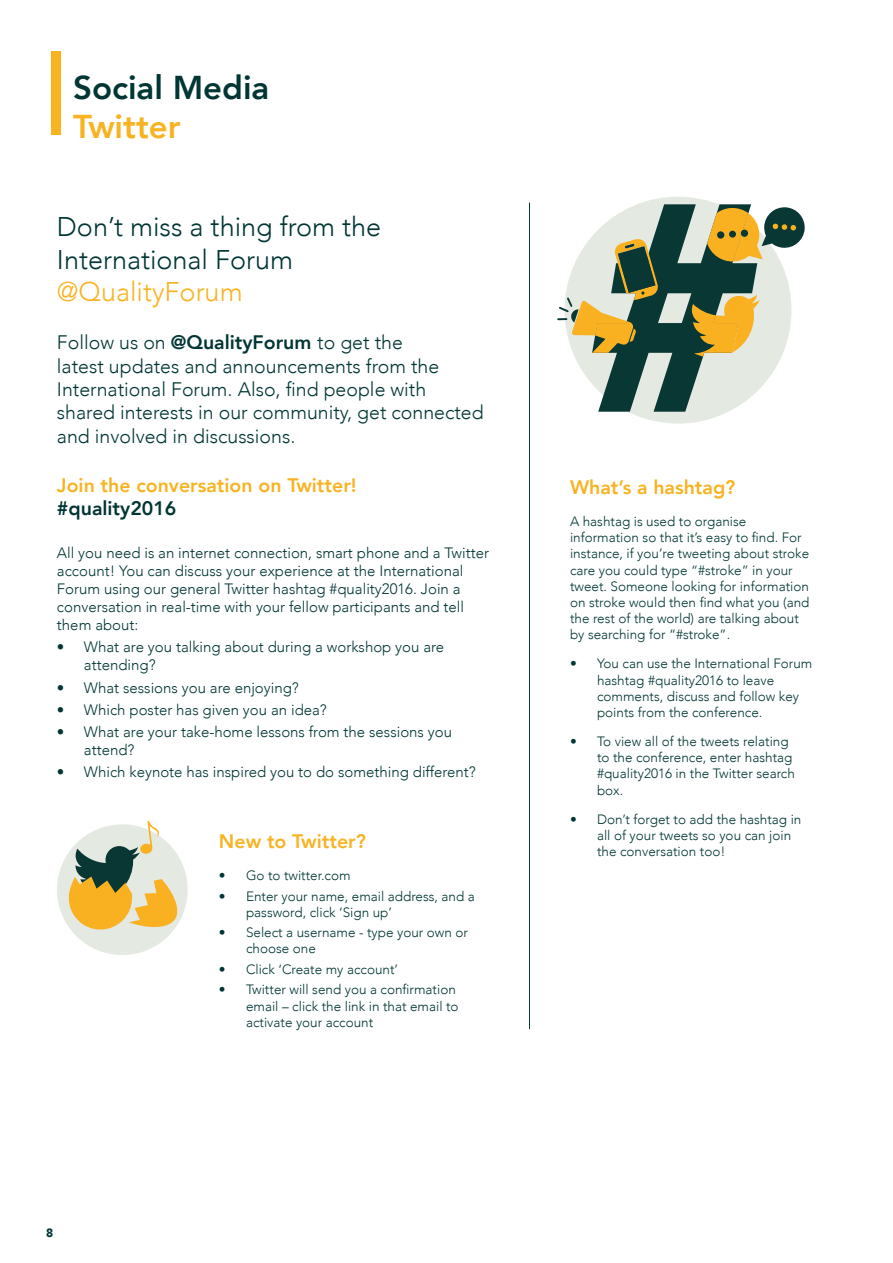
<style>
.page{position:relative;width:893px;height:1263px;background:#fff}
.page>*{position:absolute;margin:0;border:0;box-sizing:border-box;transform-origin:0 0}
.t1{font:800 33px "Avenir";color:#013634}
.t2{font:800 33px "Avenir";color:#f8b322}
.t3{font:300 27px/32.4px "Avenir";color:#013634}
.t4{font:300 27px "Avenir";color:#f8b322}
.t5{font:300 19.5px/23.4px "Avenir";color:#013634}
.t6{font:800 19.5px "Avenir";color:#f8b322}
.t7{font:800 19.5px "Avenir";color:#013634}
.t8{font:300 15px/18px "Avenir";color:#013634}
.t9{font:300 13.5px/16.2px "Avenir";color:#013634}
.t10{font:900 12px "Avenir";color:#013634}
.s1{font-weight:800}
</style>
<div class="page">
<div style="left:57px;top:824px;width:131px;height:131px;background:#e4e9e2;border-radius:50%"></div>
<div style="left:565px;top:197px;width:226px;height:226px;background:#e4e9e2;border-radius:50%"></div>
<svg style="left:66px;top:821px;width:116px;height:111px"></svg>
<svg style="left:557px;top:204px;width:248px;height:208px"></svg>
<div style="left:741px;top:229px;width:7px;height:8px;background:#083734;border-radius:50%"></div>
<div style="left:717px;top:231px;width:7px;height:8px;background:#083734;border-radius:50%"></div>
<div style="left:729px;top:231px;width:7px;height:7px;background:#083734;border-radius:50%"></div>
<div style="left:51px;top:51px;width:9px;height:84px;background:#f8b322"></div>
<hr style="left:529px;top:203px;width:1px;height:826px;background:#013634">
<h1 class="t1" style="left:73px;top:61px;width:198px">Social Media</h1>
<h1 class="t2" style="left:73px;top:101px;width:109px">Twitter</h1>
<h2 class="t3" style="left:57px;top:211px;width:326px">Don’t miss a thing from the<br>International Forum</h2>
<h2 class="t4" style="left:57px;top:276px;width:187px">@QualityForum</h2>
<h3 class="t5" style="left:57px;top:331px;width:428px">Follow us on <span class="s1">@QualityForum</span> to get the<br>latest updates and announcements from the International Forum. Also, find people with shared interests in our community, get connected and involved in discussions.</h3>
<h3 class="t6" style="left:57px;top:470px;width:301px">Join the conversation on Twitter!</h3>
<h3 class="t7" style="left:57px;top:493px;width:121px">#quality2016</h3>
<p class="t8" style="left:57px;top:544px;width:434px">All you need is an internet connection, smart phone and a Twitter account! You can discuss your experience at the International Forum using our general Twitter hashtag #quality2016. Join a conversation in real-time with your fellow participants and tell them about:</p>
<p class="t8" style="left:84px;top:638px;width:362px;text-indent:-27px">• What are you talking about during a workshop you are attending?</p>
<p class="t8" style="left:57px;top:678px;width:243px">• What sessions you are enjoying?</p>
<p class="t8" style="left:57px;top:701px;width:271px">• Which poster has given you an idea?</p>
<p class="t8" style="left:84px;top:723px;width:370px;text-indent:-27px">• What are your take-home lessons from the sessions you attend?</p>
<p class="t8" style="left:57px;top:763px;width:420px">• Which keynote has inspired you to do something different?</p>
<p class="t10" style="left:46px;top:1223px;width:9px">8</p>
<h3 class="t6" style="left:219px;top:826px;width:148px">New to Twitter?</h3>
<p class="t9" style="left:219px;top:867px;width:133px">• Go to twitter.com</p>
<p class="t9" style="left:246px;top:888px;width:230px;text-indent:-27px">• Enter your name, email address, and a password, click ‘Sign up’</p>
<p class="t9" style="left:246px;top:924px;width:223px;text-indent:-27px">• Select a username - type your own or choose one</p>
<p class="t9" style="left:219px;top:961px;width:181px">• Click ‘Create my account’</p>
<p class="t9" style="left:246px;top:981px;width:214px;text-indent:-27px">• Twitter will send you a confirmation email – click the link in that email to activate your account</p>
<h3 class="t6" style="left:570px;top:472px;width:167px">What’s a hashtag?</h3>
<p class="t9" style="left:570px;top:513px;width:241px">A hashtag is used to organise information so that it’s easy to find. For instance, if you’re tweeting about stroke care you could type “#stroke” in your tweet. Someone looking for information on stroke would then find what you (and the rest of the world) are talking about by searching for “#stroke”.</p>
<p class="t9" style="left:597px;top:656px;width:217px;text-indent:-27px">• You can use the International Forum hashtag #quality2016 to leave comments, discuss and follow key points from the conference.</p>
<p class="t9" style="left:597px;top:733px;width:199px;text-indent:-27px">• To view all of the tweets relating to the conference, enter hashtag #quality2016 in the Twitter search box.</p>
<p class="t9" style="left:597px;top:811px;width:206px;text-indent:-27px">• Don’t forget to add the hashtag in all of your tweets so you can join the conversation too!</p>
</div>
